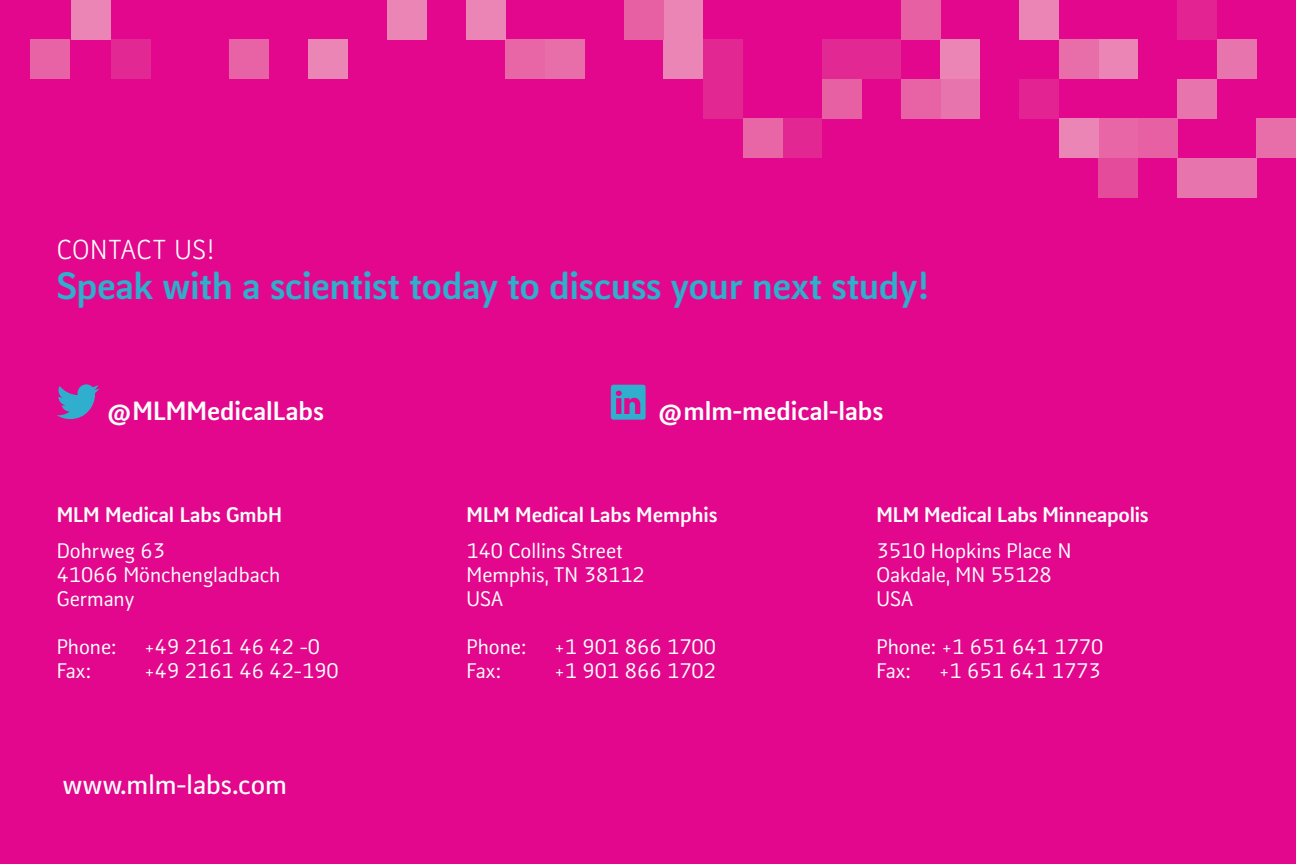
<style>
.page{position:relative;width:1296px;height:864px;background:#e2078c}
.page>*{position:absolute;margin:0;border:0;box-sizing:border-box;transform-origin:0 0}
.Überschrift{font:800 36px "Kofi Pure Sans";letter-spacing:-.01em;color:#2fafcd}
.Absatzformat_1{font:700 26px "Kofi Pure Sans";color:#fff}
.Überschrift_Zusatz{font:26px "Kofi Pure Sans";letter-spacing:.025em;color:#fff}
.t1{font:800 25px "Kofi Pure Sans";color:#fff}
.t2{font:500 20px "Kofi Pure Sans";color:#fff}
.t3{font:800 20px "Kofi Pure Sans";color:#fff}
</style>
<div class="page">
<svg style="left:57px;top:384px;width:42px;height:35px"></svg>
<svg style="left:611px;top:385px;width:35px;height:35px"></svg>
<div style="left:1217px;top:40px;width:39px;height:39px;background:#e874ae"></div>
<div style="left:1098px;top:40px;width:40px;height:39px;background:#eb85b6"></div>
<div style="left:1059px;top:40px;width:39px;height:39px;background:#e86eaa"></div>
<div style="left:940px;top:40px;width:40px;height:39px;background:#eb85b6"></div>
<div style="left:861px;top:40px;width:40px;height:39px;background:#e22893"></div>
<div style="left:822px;top:40px;width:39px;height:39px;background:#e22893"></div>
<div style="left:703px;top:40px;width:40px;height:39px;background:#e22792"></div>
<div style="left:664px;top:40px;width:39px;height:39px;background:#eb85b6"></div>
<div style="left:506px;top:40px;width:39px;height:39px;background:#e865a6"></div>
<div style="left:545px;top:40px;width:40px;height:39px;background:#e86eaa"></div>
<div style="left:1177px;top:79px;width:40px;height:40px;background:#e874ae"></div>
<div style="left:1019px;top:79px;width:40px;height:40px;background:#e22391"></div>
<div style="left:940px;top:79px;width:40px;height:40px;background:#e874ae"></div>
<div style="left:901px;top:79px;width:39px;height:40px;background:#e863a5"></div>
<div style="left:822px;top:79px;width:39px;height:40px;background:#e760a4"></div>
<div style="left:703px;top:79px;width:40px;height:40px;background:#e22792"></div>
<div style="left:1138px;top:119px;width:39px;height:39px;background:#e760a4"></div>
<div style="left:1098px;top:119px;width:40px;height:39px;background:#e865a6"></div>
<div style="left:1059px;top:119px;width:39px;height:39px;background:#eb85b6"></div>
<div style="left:782px;top:119px;width:40px;height:39px;background:#e22792"></div>
<div style="left:743px;top:119px;width:39px;height:39px;background:#e865a6"></div>
<div style="left:1256px;top:119px;width:40px;height:39px;background:#e86eaa"></div>
<div style="left:1217px;top:158px;width:39px;height:40px;background:#e874ae"></div>
<div style="left:1177px;top:158px;width:40px;height:40px;background:#e874ae"></div>
<div style="left:1098px;top:158px;width:40px;height:40px;background:#e54b9b"></div>
<div style="left:1177px;top:0;width:40px;height:40px;background:#e22391"></div>
<div style="left:1019px;top:0;width:40px;height:40px;background:#eb85b6"></div>
<div style="left:387px;top:0;width:40px;height:40px;background:#eb85b6"></div>
<div style="left:901px;top:0;width:39px;height:40px;background:#e760a4"></div>
<div style="left:664px;top:0;width:39px;height:40px;background:#eb85b6"></div>
<div style="left:308px;top:40px;width:40px;height:39px;background:#eb85b6"></div>
<div style="left:229px;top:40px;width:40px;height:39px;background:#e863a5"></div>
<div style="left:111px;top:40px;width:39px;height:39px;background:#e22893"></div>
<div style="left:71px;top:0;width:40px;height:40px;background:#eb85b6"></div>
<div style="left:624px;top:0;width:40px;height:40px;background:#e760a4"></div>
<div style="left:466px;top:0;width:40px;height:40px;background:#eb85b6"></div>
<div style="left:31px;top:40px;width:39px;height:39px;background:#e863a5"></div>
<p class="Überschrift_Zusatz" style="left:57px;top:233px;width:160px">CONTACT US!</p>
<p class="Überschrift" style="left:57px;top:260px;width:875px">Speak with a scientist today to discuss your next study!</p>
<p class="t1" style="left:106px;top:393px;width:219px">@MLMMedicalLabs</p>
<p class="t1" style="left:657px;top:393px;width:228px">@mlm-medical-labs</p>
<p class="t3" style="left:57px;top:501px;width:227px">MLM Medical Labs GmbH</p>
<p class="t2" style="left:57px;top:537px;width:110px">Dohrweg 63</p>
<p class="t2" style="left:57px;top:561px;width:225px">41066 Mönchengladbach</p>
<p class="t2" style="left:57px;top:585px;width:79px">Germany</p>
<p class="t2" style="left:57px;top:633px;width:61px">Phone:</p>
<p class="t2" style="left:145px;top:633px;width:177px">+49 2161 46 42 -0</p>
<p class="t2" style="left:57px;top:657px;width:36px">Fax:</p>
<p class="t2" style="left:145px;top:657px;width:196px">+49 2161 46 42-190</p>
<p class="Absatzformat_1" style="left:63px;top:767px;width:225px">www.mlm-labs.com</p>
<p class="t3" style="left:467px;top:501px;width:252px">MLM Medical Labs Memphis</p>
<p class="t2" style="left:467px;top:537px;width:158px">140 Collins Street</p>
<p class="t2" style="left:467px;top:561px;width:180px">Memphis, TN 38112</p>
<p class="t2" style="left:467px;top:585px;width:38px">USA</p>
<p class="t2" style="left:467px;top:633px;width:61px">Phone:</p>
<p class="t2" style="left:554px;top:633px;width:163px">+1 901 866 1700</p>
<p class="t2" style="left:467px;top:657px;width:36px">Fax:</p>
<p class="t2" style="left:554px;top:657px;width:163px">+1 901 866 1702</p>
<p class="t3" style="left:876px;top:501px;width:274px">MLM Medical Labs Minneapolis</p>
<p class="t2" style="left:876px;top:537px;width:196px">3510 Hopkins Place N</p>
<p class="t2" style="left:876px;top:561px;width:177px">Oakdale, MN 55128</p>
<p class="t2" style="left:876px;top:585px;width:38px">USA</p>
<p class="t2" style="left:876px;top:633px;width:228px">Phone: +1 651 641 1770</p>
<p class="t2" style="left:876px;top:657px;width:36px">Fax:</p>
<p class="t2" style="left:939px;top:657px;width:163px">+1 651 641 1773</p>
</div>
